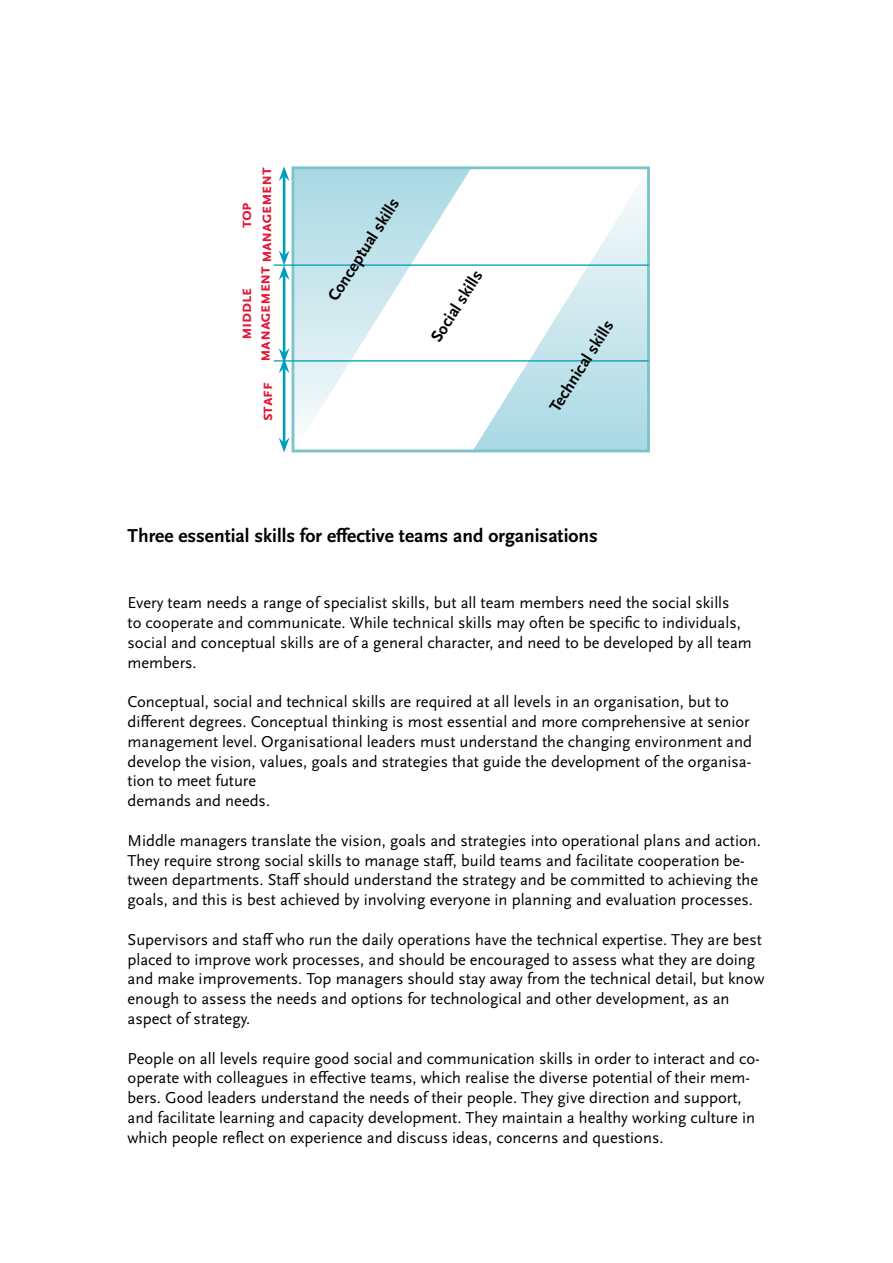
<style>
.page{position:relative;width:893px;height:1263px;background:#fff}
.page>*{position:absolute;margin:0;border:0;box-sizing:border-box;transform-origin:0 0}
.t1{font:700 19.5px "Scala Sans Pro";color:#000}
.t2{font:700 16.95px "Scala Sans Pro";color:#000}
.t3{font:700 16.8px/18.8px "Scala Sans Pro";letter-spacing:-.02em;color:#e11837}
.t4{font:16.5px/19.8px "Scala Sans Pro";color:#000}
.s1{font-size:17.25px}
</style>
<div class="page">
<hr style="left:283px;top:176px;width:2px;height:80px;background:#009dbb">
<svg style="left:279px;top:166px;width:10px;height:15px"></svg>
<hr style="left:283px;top:275px;width:2px;height:78px;background:#009dbb">
<svg style="left:279px;top:251px;width:10px;height:29px"></svg>
<hr style="left:283px;top:368px;width:2px;height:75px;background:#009dbb">
<svg style="left:279px;top:348px;width:10px;height:25px"></svg>
<svg style="left:279px;top:438px;width:10px;height:14px"></svg>
<svg style="left:474px;top:193px;width:172px;height:255px"></svg>
<svg style="left:296px;top:170px;width:174px;height:256px"></svg>
<div style="left:292px;top:166px;width:358px;height:286px;border:3px solid #7cc4c9"></div>
<hr style="left:274px;top:264px;width:375px;height:2px;background:#009dbb">
<hr style="left:274px;top:360px;width:375px;height:2px;background:#009dbb">
<p class="t3" style="left:236px;top:362px;width:196px;text-indent:134px;rotate:-90deg">top management managemen<span class="s1">t</span></p>
<p class="t3" style="left:236px;top:340px;width:54px;rotate:-90deg">middle</p>
<p class="t3" style="left:257px;top:421px;width:40px;rotate:-90deg">staff</p>
<p class="t2" style="left:324px;top:294px;width:120px;rotate:-58deg">Conceptualskills</p>
<p class="t2" style="left:427px;top:335px;width:83px;rotate:-58deg">Socialskills</p>
<p class="t2" style="left:545px;top:405px;width:106px;rotate:-58deg">Technicalskills</p>
<p class="t1" style="left:128px;top:524px;width:472px">Three essential skills for effective teams and organisations</p>
<p class="t4" style="left:128px;top:593px;width:626px">Every team needs a range of specialist skills, but all team members need the social skills<br>to cooperate and communicate. While technical skills may often be specific to individuals, social and conceptual skills are of a general character, and need to be developed by all team members.</p>
<p class="t4" style="left:128px;top:692px;width:626px">Conceptual, social and technical skills are required at all levels in an organisation, but to different degrees. Conceptual thinking is most essential and more comprehensive at senior management level. Organisational leaders must understand the changing environment and develop the vision, values, goals and strategies that guide the development of the organisa&shy;tion to meet future<br>demands and needs.</p>
<p class="t4" style="left:128px;top:830px;width:635px">Middle managers translate the vision, goals and strategies into operational plans and action.<br>They require strong social skills to manage staff, build teams and facilitate cooperation be&shy;tween departments. Staff should understand the strategy and be committed to achieving the goals, and this is best achieved by involving everyone in planning and evaluation processes.</p>
<p class="t4" style="left:128px;top:929px;width:638px">Supervisors and staff who run the daily operations have the technical expertise. They are best placed to improve work processes, and should be encouraged to assess what they are doing and make improvements. Top managers should stay away from the technical detail, but know enough to assess the needs and options for technological and other development, as an aspect of strategy.</p>
<p class="t4" style="left:128px;top:1048px;width:634px">People on all levels require good social and communication skills in order to interact and co&shy;operate with colleagues in effective teams, which realise the diverse potential of their mem&shy;bers. Good leaders understand the needs of their people. They give direction and support, and facilitate learning and capacity development. They maintain a healthy working culture in which people reflect on experience and discuss ideas, concerns and questions.</p>
</div>
